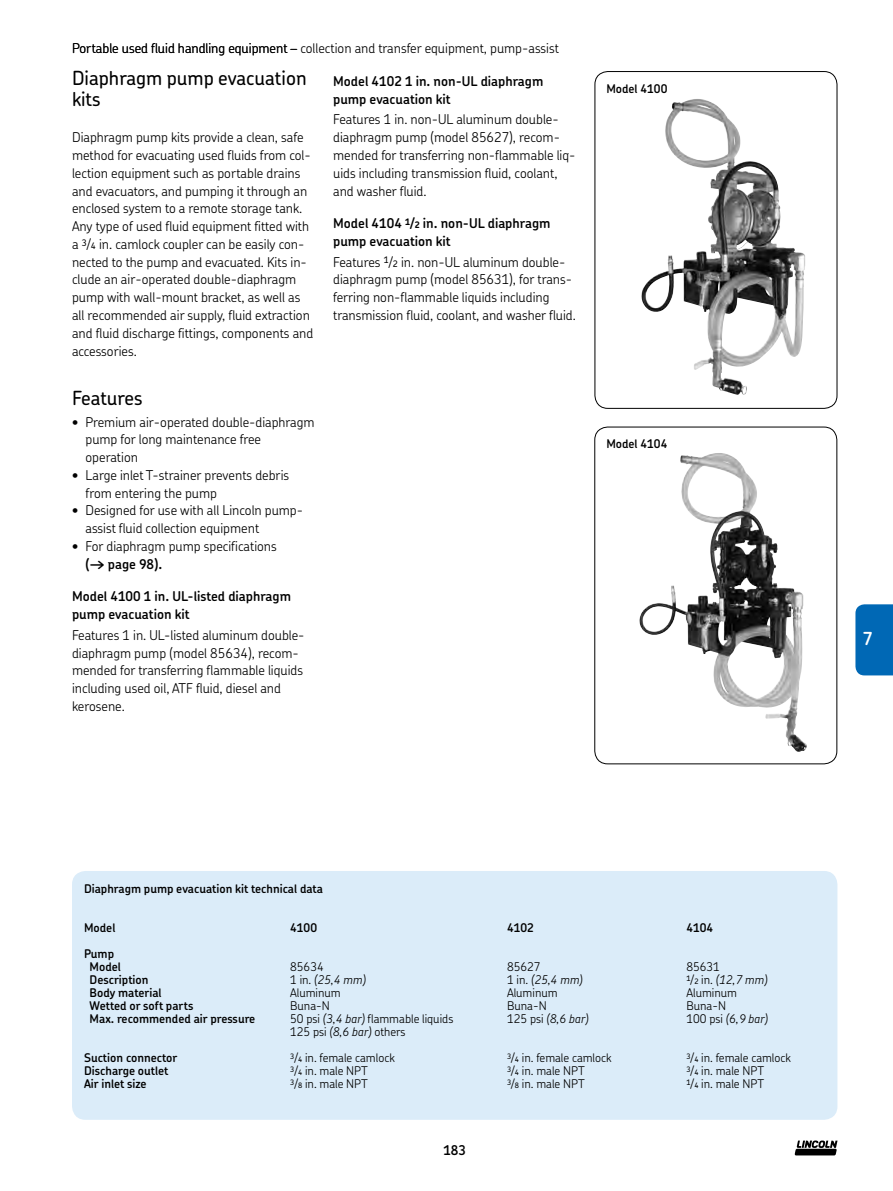
<style>
.page{position:relative;width:893px;height:1191px;background:#fff}
.page>*{position:absolute;margin:0;border:0;box-sizing:border-box;transform-origin:0 0}
.t1{font:500 19.5px/21px "SKF Chevin";color:#000}
.t2{font:600 18px "SKF Chevin";color:#fff}
.t3{font:300 13.5px/17.9px "SKF Chevin";color:#000}
.t4{font:600 13.5px/17.9px "SKF Chevin";color:#000}
.t5{font:300 12px/13px "SKF Chevin";color:#000}
.t6{font:600 12px/13px "SKF Chevin";color:#000;text-align:center}
.t7{font:italic 300 12px "SKF Chevin";color:#000}
.s1{font-weight:500;font-size:9px}
.s2{font-weight:600}
.s3{font-weight:700;font-size:9px}
.s4{font-style:normal}
.s5{font-weight:500;font-style:normal;font-size:7.5px}
.s6{font-style:italic}
.s7{font-weight:500;font-size:7.5px}
</style>
<div class="page">
<div style="left:855px;top:604px;width:37px;height:71px;background:#0068b5"></div>
<div style="left:72px;top:871px;width:765px;height:249px;background:#dbecf9;border-radius:14px"></div>
<svg style="left:595px;top:72px;width:242px;height:336px"></svg>
<img style="left:660px;top:102px;width:67px;height:167px">
<div style="left:594px;top:71px;width:243px;height:338px;border:1px solid #000;border-radius:13px"></div>
<svg style="left:594px;top:427px;width:242px;height:337px"></svg>
<img style="left:637px;top:455px;width:82px;height:182px">
<div style="left:594px;top:427px;width:243px;height:337px;border:1px solid #000;border-radius:13px"></div>
<svg style="left:794px;top:1140px;width:43px;height:15px"></svg>
<p class="t3" style="left:72px;top:39px;width:488px">Portable used fluid handling equipment – collection and transfer equipment, pump-assist</p>
<p class="t1" style="left:72px;top:67px;width:236px">Diaphragm pump evacuation kits</p>
<p class="t3" style="left:72px;top:128px;width:243px">Diaphragm pump kits provide a clean, safe method for evacuating used fluids from col&shy;lection equipment such as portable drains and evacuators, and pumping it through an enclosed system to a remote storage tank.<br>Any type of used fluid equipment fitted with a <sup>3</sup>/<span class="s1">4</span> in. camlock coupler can be easily con&shy;nected to the pump and evacuated. Kits in&shy;clude an air-operated double-diaphragm pump with wall-mount bracket, as well as all recommended air supply, fluid extraction and fluid discharge fittings, components and accessories.</p>
<p class="t1" style="left:72px;top:387px;width:72px">Features</p>
<p class="t3" style="left:86px;top:413px;width:231px;text-indent:-14px">• Premium air-operated double-diaphragm pump for long maintenance free operation</p>
<p class="t3" style="left:86px;top:466px;width:205px;text-indent:-14px">• Large inlet T-strainer prevents debris from entering the pump</p>
<p class="t3" style="left:86px;top:501px;width:219px;text-indent:-14px">• Designed for use with all Lincoln pump&shy;assist fluid collection equipment</p>
<p class="t3" style="left:86px;top:537px;width:193px;text-indent:-13px">• For diaphragm pump specifications <span class="s2">(† page 98).</span></p>
<p class="t4" style="left:72px;top:587px;width:220px">Model 4100 1 in. UL-listed diaphragm pump evacuation kit</p>
<p class="t3" style="left:72px;top:626px;width:234px">Features 1 in. UL-listed aluminum double&shy;diaphragm pump (model 85634), recom&shy;mended for transferring flammable liquids including used oil, ATF fluid, diesel and kerosene.</p>
<p class="t4" style="left:333px;top:72px;width:212px">Model 4102 1 in. non-UL diaphragm pump evacuation kit</p>
<p class="t3" style="left:333px;top:110px;width:244px">Features 1 in. non-UL aluminum double&shy;diaphragm pump (model 85627), recom&shy;mended for transferring non-flammable liq&shy;uids including transmission fluid, coolant, and washer fluid.</p>
<p class="t4" style="left:333px;top:214px;width:219px">Model 4104 <sup>1</sup>/<span class="s3">2</span> in. non-UL diaphragm pump evacuation kit</p>
<p class="t3" style="left:333px;top:253px;width:243px">Features <sup>1</sup>/<span class="s1">2</span> in. non-UL aluminum double&shy;diaphragm pump (model 85631), for trans&shy;ferring non-flammable liquids including transmission fluid, coolant, and washer fluid.</p>
<p class="t6" style="left:606px;top:82px;width:63px">Model 4100</p>
<p class="t6" style="left:606px;top:437px;width:63px">Model 4104</p>
<p class="t6" style="left:84px;top:881px;width:240px">Diaphragm pump evacuation kit technical data</p>
<p class="t6" style="left:84px;top:921px;width:33px">Model</p>
<p class="t6" style="left:290px;top:921px;width:28px">4100</p>
<p class="t6" style="left:507px;top:921px;width:28px">4102</p>
<p class="t6" style="left:686px;top:921px;width:28px">4104</p>
<p class="t6" style="left:84px;top:947px;width:38px">Pump<br>Model</p>
<p class="t5" style="left:290px;top:960px;width:35px">85634</p>
<p class="t5" style="left:507px;top:960px;width:35px">85627</p>
<p class="t5" style="left:686px;top:960px;width:35px">85631</p>
<p class="t6" style="left:90px;top:973px;width:60px">Description</p>
<p class="t7" style="left:290px;top:972px;width:77px"><span class="s4">1 in.</span> (25,4 mm)</p>
<p class="t7" style="left:507px;top:972px;width:77px"><span class="s4">1 in.</span> (25,4 mm)</p>
<p class="t7" style="left:686px;top:972px;width:82px"><sup>1</sup><span class="s4">/</span><span class="s5">2</span> <span class="s4">in.</span> (12,7 mm)</p>
<p class="t6" style="left:90px;top:986px;width:74px">Body material</p>
<p class="t5" style="left:290px;top:986px;width:52px">Aluminum</p>
<p class="t5" style="left:507px;top:986px;width:52px">Aluminum</p>
<p class="t5" style="left:686px;top:986px;width:52px">Aluminum</p>
<p class="t6" style="left:90px;top:999px;width:105px">Wetted or soft parts</p>
<p class="t5" style="left:290px;top:999px;width:41px">Buna-N</p>
<p class="t5" style="left:507px;top:999px;width:41px">Buna-N</p>
<p class="t5" style="left:686px;top:999px;width:41px">Buna-N</p>
<p class="t6" style="left:90px;top:1012px;width:167px">Max. recommended air pressure</p>
<p class="t5" style="left:290px;top:1012px;width:165px">50 psi <span class="s6">(3,4 bar)</span> flammable liquids<br>125 psi <span class="s6">(8,6 bar)</span> others</p>
<p class="t7" style="left:507px;top:1011px;width:83px"><span class="s4">125 psi</span> (8,6 bar)</p>
<p class="t7" style="left:686px;top:1011px;width:83px"><span class="s4">100 psi</span> (6,9 bar)</p>
<p class="t6" style="left:84px;top:1051px;width:95px">Suction connector</p>
<p class="t5" style="left:290px;top:1051px;width:106px"><sup>3</sup>/<span class="s7">4</span> in. female camlock</p>
<p class="t5" style="left:507px;top:1051px;width:106px"><sup>3</sup>/<span class="s7">4</span> in. female camlock</p>
<p class="t5" style="left:686px;top:1051px;width:106px"><sup>3</sup>/<span class="s7">4</span> in. female camlock</p>
<p class="t6" style="left:84px;top:1064px;width:86px">Discharge outlet</p>
<p class="t5" style="left:290px;top:1064px;width:79px"><sup>3</sup>/<span class="s7">4</span> in. male NPT</p>
<p class="t5" style="left:507px;top:1064px;width:79px"><sup>3</sup>/<span class="s7">4</span> in. male NPT</p>
<p class="t5" style="left:686px;top:1064px;width:79px"><sup>3</sup>/<span class="s7">4</span> in. male NPT</p>
<p class="t6" style="left:84px;top:1077px;width:64px">Air inlet size</p>
<p class="t5" style="left:290px;top:1077px;width:79px"><sup>3</sup>/<span class="s7">8</span> in. male NPT</p>
<p class="t5" style="left:507px;top:1077px;width:79px"><sup>3</sup>/<span class="s7">8</span> in. male NPT</p>
<p class="t5" style="left:686px;top:1077px;width:79px"><sup>1</sup>/<span class="s7">4</span> in. male NPT</p>
<p class="t4" style="left:443px;top:1141px;width:24px">183</p>
<p class="t2" style="left:862px;top:627px;width:12px">7</p>
</div>
